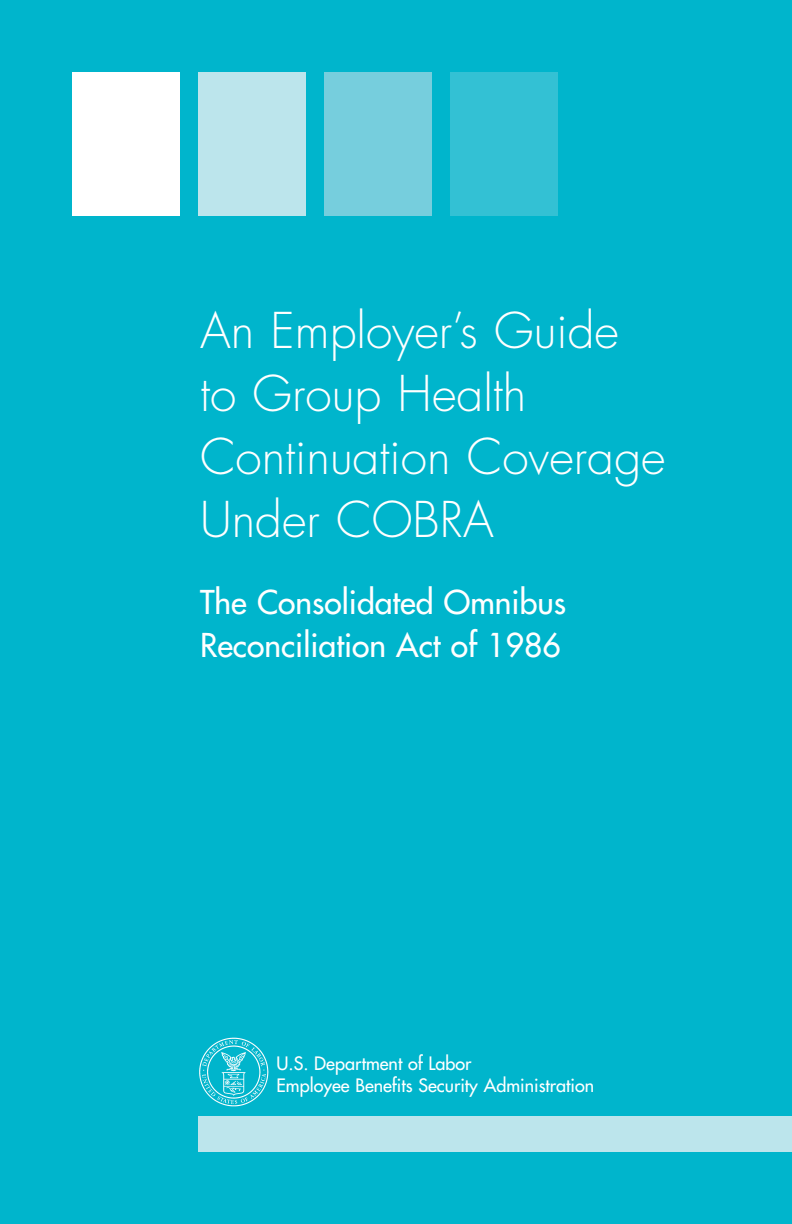
<style>
.page{position:relative;width:792px;height:1224px;background:#00b5cc}
.page>*{position:absolute;margin:0;border:0;box-sizing:border-box;transform-origin:0 0}
.t1{font:300 48px/63px "Futura";color:#fff}
.t2{font:32px/43.6px "Futura";color:#fff}
.t3{font:18px/22px "Futura";color:#fff}
</style>
<div class="page">
<div style="left:198px;top:1116px;width:594px;height:36px;background:#bce5ec"></div>
<div style="left:72px;top:72px;width:108px;height:144px;background:#fff"></div>
<div style="left:198px;top:72px;width:108px;height:144px;background:#bce5ec"></div>
<div style="left:324px;top:72px;width:108px;height:144px;background:#76cedd"></div>
<div style="left:450px;top:72px;width:108px;height:144px;background:#33c1d4"></div>
<img style="left:199px;top:1037px;width:70px;height:70px">
<p class="t1" style="left:200px;top:303px;width:467px">An Employer’s Guide to Group Health<br>Continuation Coverage<br>Under COBRA</p>
<p class="t2" style="left:200px;top:582px;width:368px">The Consolidated Omnibus<br>Reconciliation Act of 1986</p>
<p class="t3" style="left:276px;top:1053px;width:319px">U.S. Department of Labor<br>Employee Benefits Security Administration</p>
</div>
